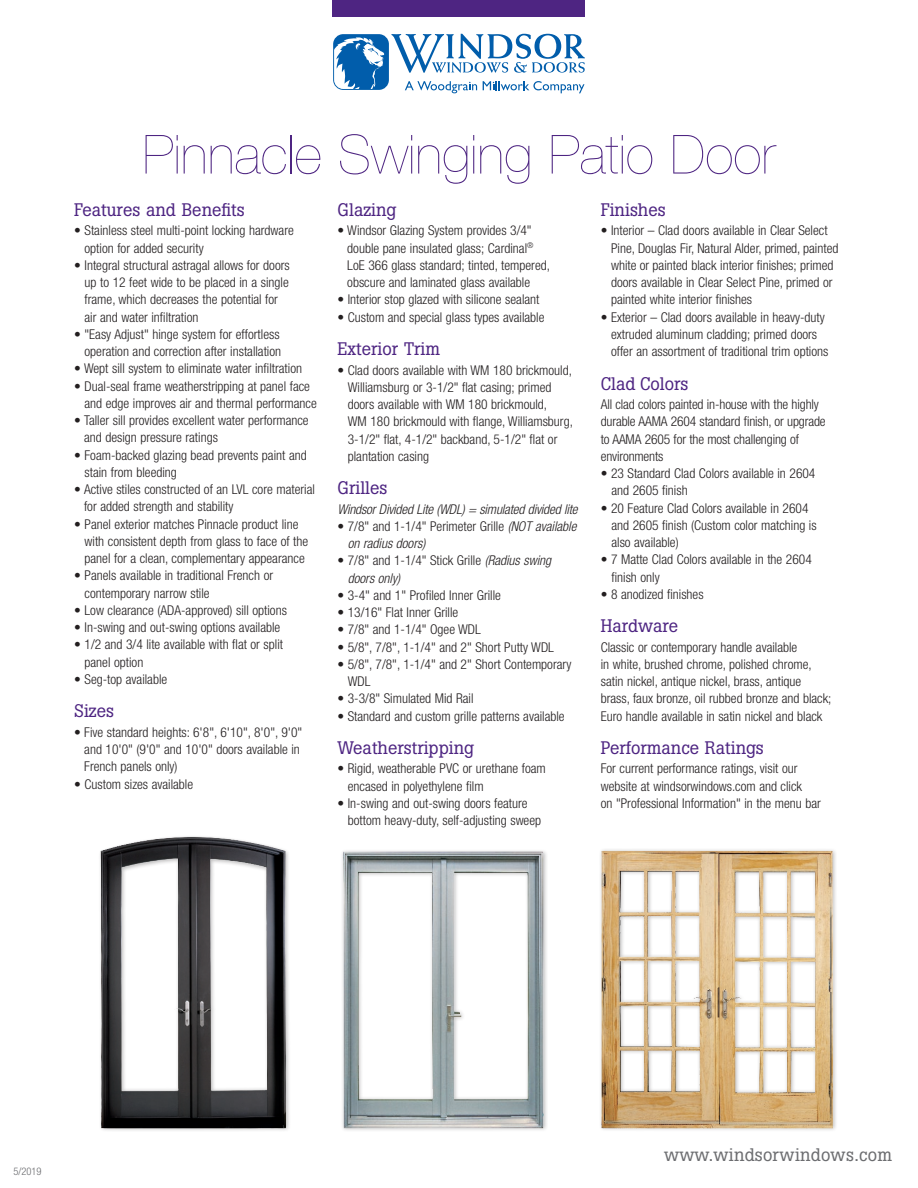
<style>
.page{position:relative;width:918px;height:1188px;background:#fff}
.page>*{position:absolute;margin:0;border:0;box-sizing:border-box;transform-origin:0 0}
.t1{font:200 54px "Helvetica Neue LT Std";color:#4e2582}
.t2{font:18px "Boton";color:#4e2582}
.t3{font:18px "Boton";letter-spacing:.01em;color:#6c6d70}
.t4{font:300 condensed 13.5px/17.2px "Helvetica Neue LT Std";color:#231f20}
.t5{font:italic 300 condensed 13.5px "Helvetica Neue LT Std";letter-spacing:-.01em;color:#231f20}
.t6{font:300 condensed 10.5px "Helvetica Neue LT Std";color:#6c6d70}
.s1{font-style:italic}
</style>
<div class="page">
<svg style="left:333px;top:34px;width:252px;height:59px"></svg>
<div style="left:333px;top:0;width:252px;height:16px;background:#4e2582"></div>
<img style="left:342px;top:851px;width:205px;height:279px">
<img style="left:600px;top:849px;width:236px;height:281px">
<img style="left:100px;top:836px;width:189px;height:295px">
<h1 class="t1" style="left:143px;top:123px;width:634px">Pinnacle Swinging Patio Door</h1>
<h2 class="t2" style="left:74px;top:199px;width:172px">Features and Benefits</h2>
<p class="t4" style="left:85px;top:222px;width:211px;text-indent:-10px">• Stainless steel multi-point locking hardware option for added security</p>
<p class="t4" style="left:85px;top:256px;width:207px;text-indent:-10px">• Integral structural astragal allows for doors up to 12 feet wide to be placed in a single frame, which decreases the potential for air and water infiltration</p>
<p class="t4" style="left:74px;top:325px;width:208px;text-align:right">• "Easy Adjust" hinge system for effortless operation and correction after installation</p>
<p class="t4" style="left:74px;top:360px;width:229px">• Wept sill system to eliminate water infiltration</p>
<p class="t4" style="left:85px;top:377px;width:234px;text-indent:-10px">• Dual-seal frame weatherstripping at panel face and edge improves air and thermal performance</p>
<p class="t4" style="left:84px;top:412px;width:226px;text-indent:-10px">• Taller sill provides excellent water performance and design pressure ratings</p>
<p class="t4" style="left:85px;top:446px;width:224px;text-indent:-10px">• Foam-backed glazing bead prevents paint and stain from bleeding</p>
<p class="t4" style="left:84px;top:481px;width:232px;text-indent:-10px">• Active stiles constructed of an LVL core material for added strength and stability</p>
<p class="t4" style="left:85px;top:515px;width:225px;text-indent:-10px">• Panel exterior matches Pinnacle product line with consistent depth from glass to face of the panel for a clean, complementary appearance</p>
<p class="t4" style="left:85px;top:567px;width:190px;text-indent:-10px">• Panels available in traditional French or contemporary narrow stile</p>
<p class="t4" style="left:74px;top:601px;width:214px">• Low clearance (ADA-approved) sill options</p>
<p class="t4" style="left:74px;top:619px;width:208px">• In-swing and out-swing options available</p>
<p class="t4" style="left:85px;top:636px;width:200px;text-indent:-10px">• 1/2 and 3/4 lite available with flat or split panel option</p>
<p class="t4" style="left:74px;top:670px;width:95px">• Seg-top available</p>
<h2 class="t2" style="left:74px;top:700px;width:41px">Sizes</h2>
<p class="t4" style="left:84px;top:723px;width:220px;text-indent:-10px">• Five standard heights: 6'8", 6'10", 8'0", 9'0" and 10'0" (9'0" and 10'0" doors available in<br>French panels only)</p>
<p class="t4" style="left:74px;top:775px;width:120px">• Custom sizes available</p>
<h2 class="t2" style="left:338px;top:199px;width:60px">Glazing</h2>
<p class="t4" style="left:347px;top:222px;width:204px;text-indent:-10px">• Windsor Glazing System provides 3/4" double pane insulated glass; Cardinal<sup>® </sup>LoE 366 glass standard; tinted, tempered, obscure and laminated glass available</p>
<p class="t4" style="left:338px;top:291px;width:203px">• Interior stop glazed with silicone sealant</p>
<p class="t4" style="left:338px;top:308px;width:209px">• Custom and special glass types available</p>
<h2 class="t2" style="left:338px;top:338px;width:104px">Exterior Trim</h2>
<p class="t4" style="left:348px;top:361px;width:227px;text-indent:-10px">• Clad doors available with WM 180 brickmould, Williamsburg or 3-1/2" flat casing; primed doors available with WM 180 brickmould,<br>WM 180 brickmould with flange, Williamsburg, 3-1/2" flat, 4-1/2" backband, 5-1/2" flat or plantation casing</p>
<h2 class="t2" style="left:338px;top:477px;width:51px">Grilles</h2>
<p class="t5" style="left:338px;top:501px;width:242px">Windsor Divided Lite (WDL) = simulated divided lite</p>
<p class="t4" style="left:348px;top:517px;width:230px;text-indent:-10px">• 7/8" and 1-1/4" Perimeter Grille <span class="s1">(NOT available on radius doors)</span></p>
<p class="t4" style="left:348px;top:552px;width:205px;text-indent:-10px">• 7/8" and 1-1/4" Stick Grille <span class="s1">(Radius swing doors only)</span></p>
<p class="t4" style="left:338px;top:586px;width:165px">• 3-4" and 1" Profiled Inner Grille</p>
<p class="t4" style="left:338px;top:604px;width:122px">• 13/16" Flat Inner Grille</p>
<p class="t4" style="left:338px;top:621px;width:145px">• 7/8" and 1-1/4" Ogee WDL</p>
<p class="t4" style="left:338px;top:638px;width:218px">• 5/8", 7/8", 1-1/4" and 2" Short Putty WDL</p>
<p class="t4" style="left:348px;top:655px;width:225px;text-indent:-10px">• 5/8", 7/8", 1-1/4" and 2" Short Contemporary<br>WDL</p>
<p class="t4" style="left:338px;top:690px;width:138px">• 3-3/8" Simulated Mid Rail</p>
<p class="t4" style="left:338px;top:707px;width:229px">• Standard and custom grille patterns available</p>
<h2 class="t2" style="left:338px;top:737px;width:138px">Weatherstripping</h2>
<p class="t4" style="left:348px;top:760px;width:199px;text-indent:-10px">• Rigid, weatherable PVC or urethane foam encased in polyethylene film</p>
<p class="t4" style="left:348px;top:794px;width:195px;text-indent:-10px">• In-swing and out-swing doors feature bottom heavy-duty, self-adjusting sweep</p>
<h2 class="t2" style="left:601px;top:199px;width:66px">Finishes</h2>
<p class="t4" style="left:611px;top:222px;width:229px;text-indent:-10px">• Interior – Clad doors available in Clear Select Pine, Douglas Fir, Natural Alder, primed, painted white or painted black interior finishes; primed doors available in Clear Select Pine, primed or painted white interior finishes</p>
<p class="t4" style="left:611px;top:308px;width:219px;text-indent:-10px">• Exterior – Clad doors available in heavy-duty extruded aluminum cladding; primed doors offer an assortment of traditional trim options</p>
<h2 class="t2" style="left:601px;top:373px;width:89px">Clad Colors</h2>
<p class="t4" style="left:601px;top:396px;width:226px">All clad colors painted in-house with the highly durable AAMA 2604 standard finish, or upgrade to AAMA 2605 for the most challenging of environments</p>
<p class="t4" style="left:611px;top:465px;width:206px;text-indent:-11px">• 23 Standard Clad Colors available in 2604 and 2605 finish</p>
<p class="t4" style="left:611px;top:499px;width:207px;text-indent:-11px">• 20 Feature Clad Colors available in 2604 and 2605 finish (Custom color matching is also available)</p>
<p class="t4" style="left:611px;top:551px;width:202px;text-indent:-11px">• 7 Matte Clad Colors available in the 2604 finish only</p>
<p class="t4" style="left:601px;top:585px;width:104px">• 8 anodized finishes</p>
<h2 class="t2" style="left:601px;top:615px;width:79px">Hardware</h2>
<p class="t4" style="left:601px;top:638px;width:232px">Classic or contemporary handle available<br>in white, brushed chrome, polished chrome, satin nickel, antique nickel, brass, antique brass, faux bronze, oil rubbed bronze and black; Euro handle available in satin nickel and black</p>
<h2 class="t2" style="left:601px;top:737px;width:165px">Performance Ratings</h2>
<p class="t4" style="left:601px;top:760px;width:222px">For current performance ratings, visit our website at windsorwindows.com and click<br>on "Professional Information" in the menu bar</p>
<p class="t6" style="left:14px;top:1165px;width:30px">5/2019</p>
<h2 class="t3" style="left:664px;top:1144px;width:229px">www.windsorwindows.com</h2>
</div>
